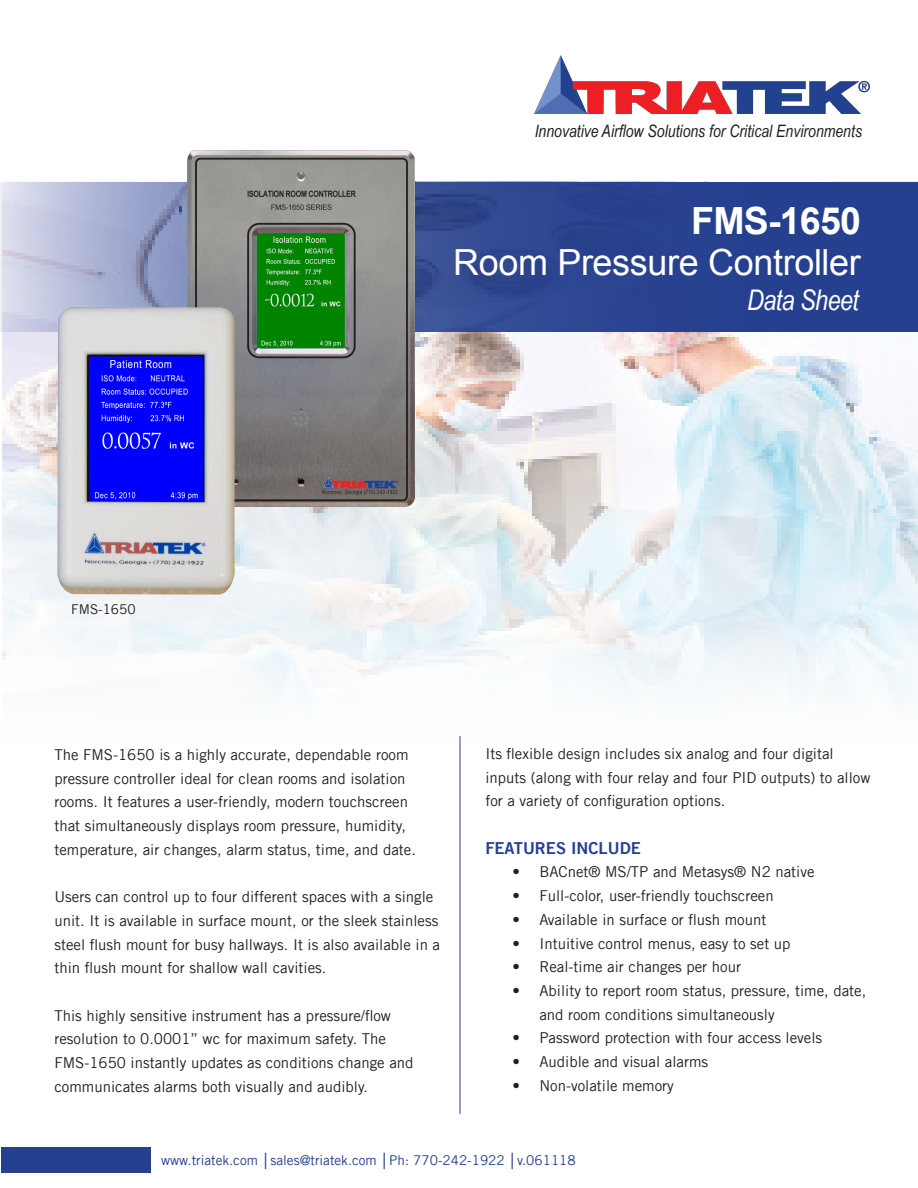
<style>
.page{position:relative;width:918px;height:1188px;background:#fff}
.page>*{position:absolute;margin:0;border:0;box-sizing:border-box;transform-origin:0 0}
.t1{font:700 37.5px "Arial";letter-spacing:-.02em;color:#fffffd}
.t2{font:36px "Arial";letter-spacing:-.01em;color:#fffffd}
.t3{font:italic 28.5px "Arial Narrow";letter-spacing:-.02em;color:#fff}
.t4{font:italic 17.1px "Arial Narrow";color:#231f20}
.t5{font:16.5px "Trade Gothic LT Bold Two";color:#25408f}
.t6{font:15px/23.7px "Trade Gothic LT";color:#231f20}
.t7{font:13.5px "Trade Gothic LT";color:#25408f}
.t8{font:13.5px "Trade Gothic LT";color:#231f20}
.s1{font-family:"Arial Narrow"}
</style>
<div class="page">
<img style="left:3px;top:332px;width:915px;height:412px">
<hr style="left:460px;top:736px;width:1px;height:378px;background:#25408f">
<svg style="left:0;top:182px;width:918px;height:150px;background:#495e9f"></svg>
<img style="left:535px;top:55px;width:335px;height:59px">
<img style="left:187px;top:151px;width:228px;height:355px">
<img style="left:39px;top:293px;width:229px;height:312px">
<div style="left:1px;top:1147px;width:150px;height:26px;background:#25408f"></div>
<p class="t4" style="left:535px;top:119px;width:329px">Innovative Airflow Solutions for Critical Environments</p>
<p class="t1" style="left:691px;top:196px;width:171px">FMS-1650</p>
<p class="t2" style="left:453px;top:238px;width:409px">Room Pressure Controller</p>
<p class="t3" style="left:747px;top:281px;width:113px">Data Sheet</p>
<p class="t8" style="left:71px;top:601px;width:66px">FMS-1650</p>
<p class="t6" style="left:54px;top:743px;width:363px">The FMS-1650 is a highly accurate, dependable room pressure controller ideal for clean rooms and isolation rooms. It features a user-friendly, modern touchscreen that simultaneously displays room pressure, humidity, temperature, air changes, alarm status, time, and date.</p>
<p class="t6" style="left:54px;top:885px;width:387px">Users can control up to four different spaces with a single unit. It is available in surface mount, or the sleek stainless steel flush mount for busy hallways. It is also available in a thin flush mount for shallow wall cavities.</p>
<p class="t6" style="left:54px;top:1003px;width:361px">This highly sensitive instrument has a pressure/flow resolution to 0.0001” wc for maximum safety. The FMS-1650 instantly updates as conditions change and communicates alarms both visually and audibly.</p>
<p class="t6" style="left:485px;top:742px;width:386px">Its flexible design includes six analog and four digital inputs (along with four relay and four PID outputs) to allow for a variety of configuration options.</p>
<p class="t5" style="left:485px;top:838px;width:157px">FEATURES INCLUDE</p>
<p class="t6" style="left:512px;top:860px;width:304px">• BACnet® MS/TP and Metasys® N2 native</p>
<p class="t6" style="left:512px;top:884px;width:263px">• Full-color, user-friendly touchscreen</p>
<p class="t6" style="left:512px;top:907px;width:256px">• Available in surface or flush mount</p>
<p class="t6" style="left:512px;top:931px;width:280px">• Intuitive control menus, easy to set up</p>
<p class="t6" style="left:512px;top:955px;width:230px">• Real-time air changes per hour</p>
<p class="t6" style="left:539px;top:979px;width:328px;text-indent:-27px">• Ability to report room status, pressure, time, date, and room conditions simultaneously</p>
<p class="t6" style="left:512px;top:1026px;width:311px">• Password protection with four access levels</p>
<p class="t6" style="left:512px;top:1050px;width:197px">• Audible and visual alarms</p>
<p class="t6" style="left:512px;top:1073px;width:163px">• Non-volatile memory</p>
<p class="t7" style="left:161px;top:1152px;width:416px">www.triatek.com <span class="s1">│</span>sales@triatek.com <span class="s1">│</span>Ph: 770-242-1922 <span class="s1">│</span>v.061118</p>
</div>
